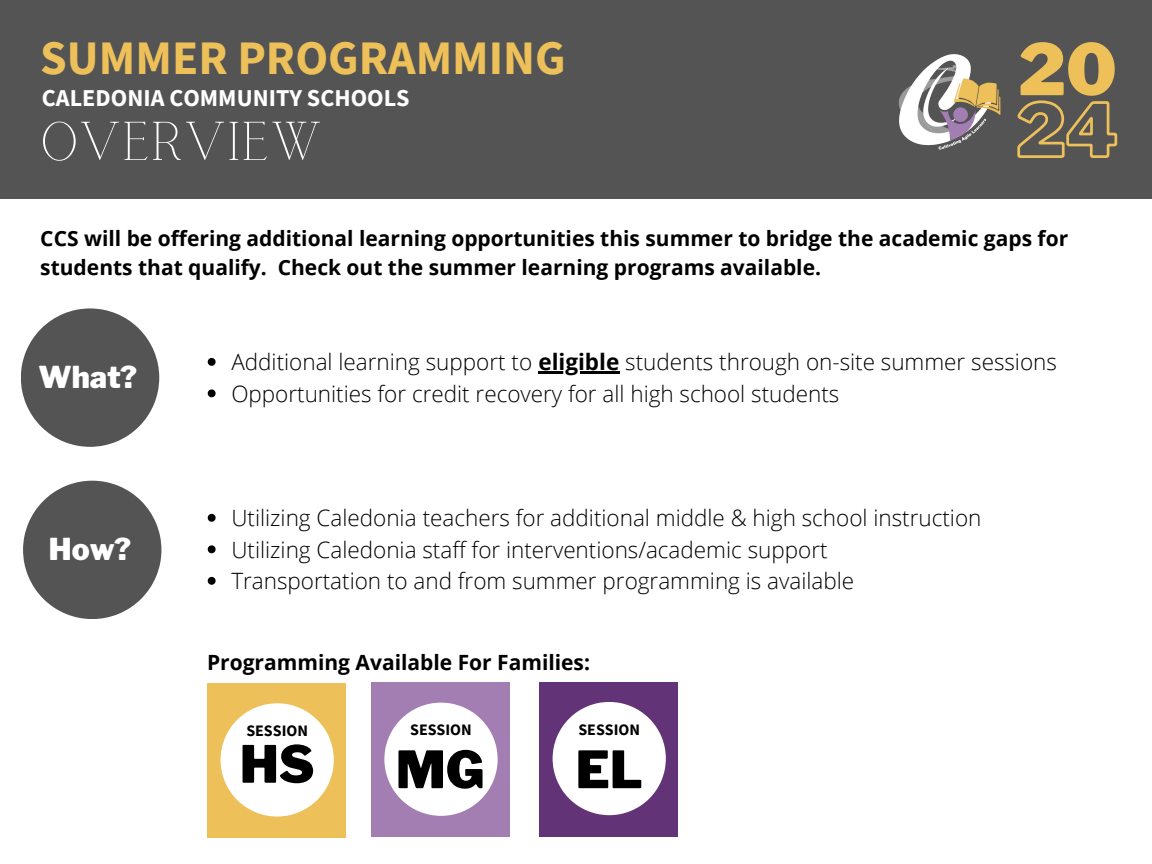
<style>
.page{position:relative;width:1152px;height:864px;background:#545454}
.page>*{position:absolute;margin:0;border:0;box-sizing:border-box;transform-origin:0 0}
.t1{font:900 70.5px "Libre Franklin";color:#edc059}
.t2{font:54px "Calgary";color:#fff}
.t3{font:900 51px "Libre Franklin";color:#000}
.t4{font:700 48px "Source Sans Pro";color:#edc059}
.t5{font:900 30px "Libre Franklin";color:#fff}
.t6{font:700 24.15px "Source Sans Pro";color:#fff}
.t7{font:300 22.5px "Open Sans";color:#000}
.t8{font:700 21px/29.2px "Open Sans";color:#000}
.t9{font:700 15.9px "Source Sans Pro";color:#000}
.s1{font-weight:700}
</style>
<div class="page">
<div style="left:0;top:199px;width:1152px;height:665px;background:#fff"></div>
<img style="left:899px;top:54px;width:102px;height:96px">
<svg style="left:1017px;top:100px;width:101px;height:58px"></svg>
<svg style="left:21px;top:308px;width:138px;height:139px"></svg>
<svg style="left:23px;top:481px;width:138px;height:138px"></svg>
<svg style="left:208px;top:358px;width:8px;height:8px"></svg>
<hr style="left:538px;top:371px;width:81px;height:3px;background:#000">
<svg style="left:208px;top:389px;width:8px;height:8px"></svg>
<svg style="left:208px;top:514px;width:8px;height:8px"></svg>
<svg style="left:208px;top:545px;width:8px;height:8px"></svg>
<svg style="left:208px;top:577px;width:8px;height:8px"></svg>
<div style="left:207px;top:683px;width:139px;height:155px;background:#edc05a"></div>
<svg style="left:221px;top:703px;width:113px;height:114px"></svg>
<div style="left:371px;top:683px;width:138px;height:154px;background:#a37eb2"></div>
<svg style="left:384px;top:703px;width:114px;height:113px"></svg>
<div style="left:539px;top:682px;width:139px;height:154px;background:#633377"></div>
<svg style="left:553px;top:702px;width:113px;height:113px"></svg>
<h3 class="t4" style="left:40px;top:27px;width:527px">SUMMER PROGRAMMING</h3>
<h5 class="t6" style="left:42px;top:83px;width:369px">CALEDONIA COMMUNITY SCHOOLS</h5>
<p class="t2" style="left:40px;top:111px;width:284px">OVERVIEW</p>
<h2 class="t1" style="left:1018px;top:27px;width:100px">20</h2>
<p class="t8" style="left:40px;top:223px;width:1029px">CCS will be offering additional learning opportunities this summer to bridge the academic gaps for students that qualify. Check out the summer learning programs available.</p>
<p class="t5" style="left:38px;top:359px;width:100px">What?</p>
<h4 class="t5" style="left:49px;top:531px;width:84px">How?</h4>
<p class="t7" style="left:231px;top:346px;width:827px">Additional learning support to <span class="s1">eligible</span> students through on-site summer sessions</p>
<h4 class="t7" style="left:231px;top:378px;width:610px">Opportunities for credit recovery for all high school students</h4>
<p class="t7" style="left:231px;top:502px;width:752px">Utilizing Caledonia teachers for additional middle &amp; high school instruction</p>
<p class="t7" style="left:231px;top:534px;width:598px">Utilizing Caledonia staff for interventions/academic support</p>
<p class="t7" style="left:231px;top:565px;width:624px">Transportation to and from summer programming is available</p>
<h1 class="t8" style="left:207px;top:647px;width:384px">Programming Available For Families:</h1>
<p class="t9" style="left:246px;top:720px;width:63px">SESSION</p>
<p class="t3" style="left:240px;top:733px;width:76px">HS</p>
<h1 class="t9" style="left:410px;top:720px;width:63px">SESSION</h1>
<p class="t3" style="left:396px;top:739px;width:90px">MG</p>
<h1 class="t9" style="left:578px;top:719px;width:63px">SESSION</h1>
<p class="t3" style="left:576px;top:739px;width:69px">EL</p>
</div>
